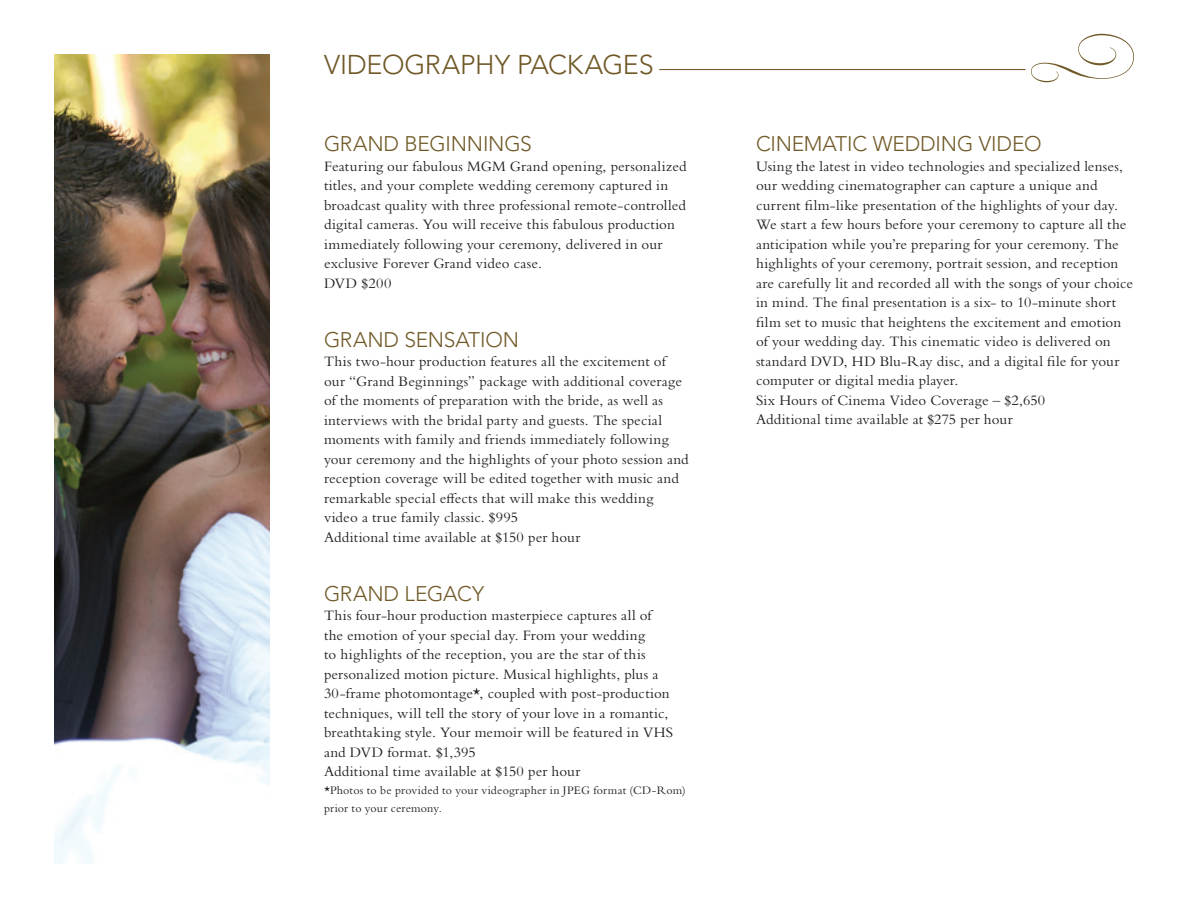
<style>
.page{position:relative;width:1188px;height:918px;background:#fff}
.page>*{position:absolute;margin:0;border:0;box-sizing:border-box;transform-origin:0 0}
.t1{font:300 27px "Avenir LT Std";letter-spacing:-.01em;color:#705927}
.t2{font:300 21px "Avenir LT Std";letter-spacing:-.01em;color:#705927}
.t3{font:15px/19.5px "Bembo Std";letter-spacing:.01em;color:#231f20}
.t4{font:12px/18px "Bembo Std";letter-spacing:.015em;color:#231f20}
</style>
<div class="page">
<hr style="left:659px;top:69px;width:367px;height:1px;background:#705927">
<svg style="left:1031px;top:34px;width:103px;height:48px"></svg>
<img style="left:54px;top:54px;width:216px;height:810px">
<h1 class="t1" style="left:324px;top:49px;width:331px">VIDEOGRAPHY PACKAGES</h1>
<h2 class="t2" style="left:324px;top:132px;width:209px">GRAND BEGINNINGS</h2>
<p class="t3" style="left:324px;top:156px;width:364px">Featuring our fabulous MGM Grand opening, personalized titles, and your complete wedding ceremony captured in broadcast quality with three professional remote-controlled digital cameras. You will receive this fabulous production immediately following your ceremony, delivered in our exclusive Forever Grand video case.<br>DVD $200</p>
<h2 class="t2" style="left:324px;top:327px;width:197px">GRAND SENSATION</h2>
<p class="t3" style="left:324px;top:352px;width:366px">This two-hour production features all the excitement of our “Grand Beginnings” package with additional coverage of the moments of preparation with the bride, as well as interviews with the bridal party and guests. The special moments with family and friends immediately following your ceremony and the highlights of your photo session and reception coverage will be edited together with music and remarkable special effects that will make this wedding video a true family classic. $995<br>Additional time available at $150 per hour</p>
<h2 class="t2" style="left:324px;top:581px;width:162px">GRAND LEGACY</h2>
<p class="t3" style="left:324px;top:606px;width:351px">This four-hour production masterpiece captures all of the emotion of your special day. From your wedding<br>to highlights of the reception, you are the star of this personalized motion picture. Musical highlights, plus a 30-frame photomontage*, coupled with post-production techniques, will tell the story of your love in a romantic, breathtaking style. Your memoir will be featured in VHS and DVD format. $1,395<br>Additional time available at $150 per hour</p>
<p class="t4" style="left:324px;top:781px;width:363px">*Photos to be provided to your videographer in JPEG format (CD-Rom) prior to your ceremony.</p>
<h2 class="t2" style="left:756px;top:132px;width:287px">CINEMATIC WEDDING VIDEO</h2>
<p class="t3" style="left:756px;top:156px;width:379px">Using the latest in video technologies and specialized lenses, our wedding cinematographer can capture a unique and current film-like presentation of the highlights of your day.<br>We start a few hours before your ceremony to capture all the anticipation while you’re preparing for your ceremony. The highlights of your ceremony, portrait session, and reception are carefully lit and recorded all with the songs of your choice in mind. The final presentation is a six- to 10-minute short film set to music that heightens the excitement and emotion of your wedding day. This cinematic video is delivered on standard DVD, HD Blu-Ray disc, and a digital file for your computer or digital media player.<br>Six Hours of Cinema Video Coverage – $2,650<br>Additional time available at $275 per hour</p>
</div>
